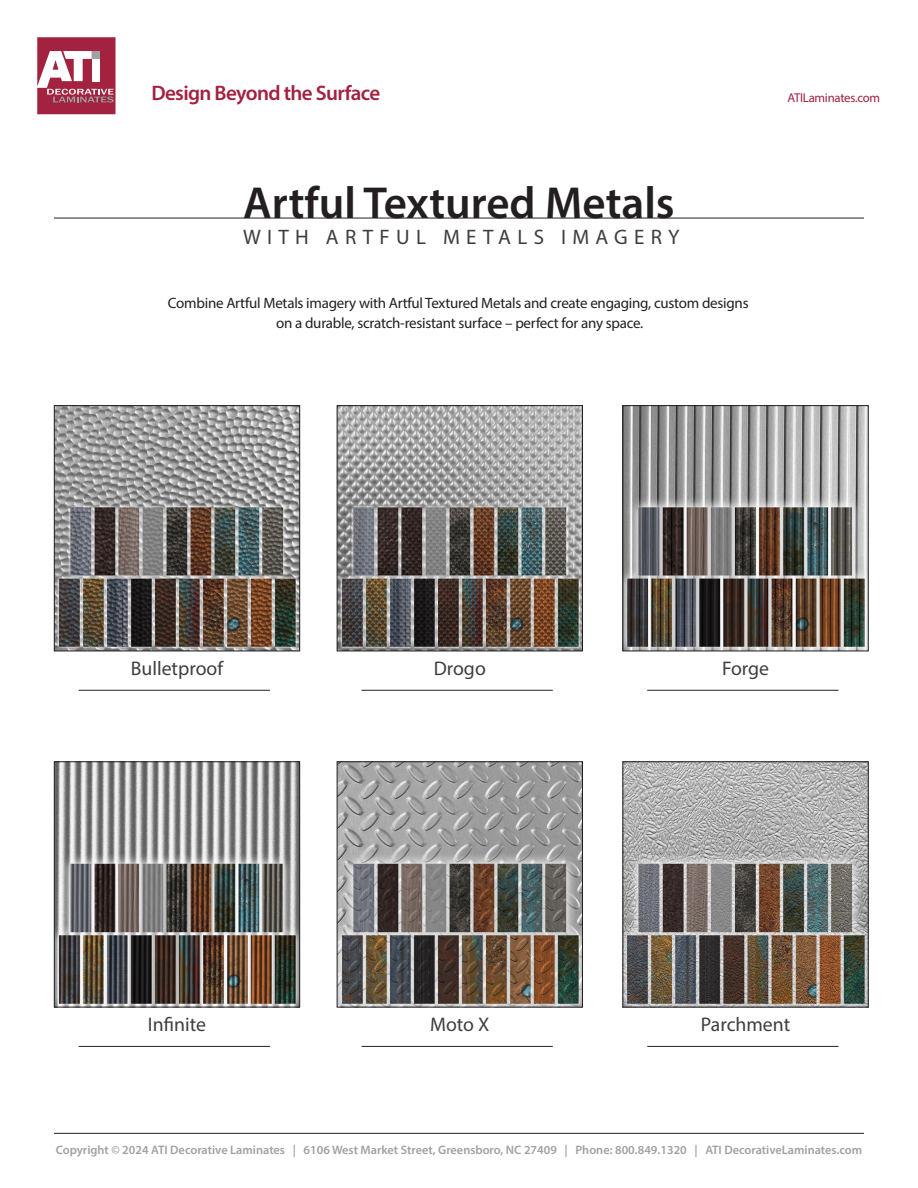
<style>
.page{position:relative;width:918px;height:1188px;background:#fff}
.page>*{position:absolute;margin:0;border:0;box-sizing:border-box;transform-origin:0 0}
.t1{font:600 45px "Myriad Pro";color:#231f20}
.t2{font:21px "Myriad Pro";letter-spacing:.3em;color:#3e3e3f}
.t3{font:600 21px "Myriad Pro";letter-spacing:-.03em;color:#a22240}
.t4{font:19.8px "Myriad Pro";color:#3e3e3f}
.t5{font:15px/20.2px "Myriad Pro";letter-spacing:-.015em;color:#231f20;text-align:center}
.t6{font:12.75px "Myriad Pro";letter-spacing:-.02em;color:#a0203f}
.t7{font:600 12.3px "Myriad Pro";color:#9fa1a3}
</style>
<div class="page">
<svg style="left:37px;top:37px;width:79px;height:77px"></svg>
<hr style="left:54px;top:218px;width:810px;height:1px;background:#231f20">
<hr style="left:54px;top:1133px;width:810px;height:1px;background:#231f20">
<img style="left:56px;top:407px;width:242px;height:242px">
<div style="left:54px;top:405px;width:246px;height:246px;border:1px solid #231f20"></div>
<img style="left:56px;top:763px;width:242px;height:242px">
<div style="left:54px;top:761px;width:246px;height:246px;border:1px solid #231f20"></div>
<hr style="left:79px;top:690px;width:191px;height:1px;background:#231f20">
<hr style="left:79px;top:1046px;width:191px;height:1px;background:#231f20">
<img style="left:339px;top:407px;width:242px;height:242px">
<div style="left:337px;top:405px;width:246px;height:246px;border:1px solid #231f20"></div>
<img style="left:339px;top:763px;width:242px;height:242px">
<div style="left:337px;top:761px;width:246px;height:246px;border:1px solid #231f20"></div>
<img style="left:625px;top:407px;width:242px;height:242px">
<div style="left:623px;top:405px;width:246px;height:246px;border:1px solid #231f20"></div>
<img style="left:625px;top:763px;width:242px;height:242px">
<div style="left:623px;top:761px;width:246px;height:246px;border:1px solid #231f20"></div>
<hr style="left:362px;top:690px;width:191px;height:1px;background:#231f20">
<hr style="left:362px;top:1046px;width:191px;height:1px;background:#231f20">
<hr style="left:647px;top:690px;width:192px;height:1px;background:#231f20">
<hr style="left:647px;top:1046px;width:192px;height:1px;background:#231f20">
<p class="t3" style="left:151px;top:80px;width:231px">Design Beyond the Surface</p>
<p class="t6" style="left:788px;top:89px;width:94px">ATILaminates.com</p>
<p class="t1" style="left:243px;top:175px;width:433px">Artful Textured Metals</p>
<p class="t2" style="left:243px;top:224px;width:438px">WITH ARTFUL METALS IMAGERY</p>
<p class="t5" style="left:168px;top:293px;width:582px">Combine Artful Metals imagery with Artful Textured Metals and create engaging, custom designs on a durable, scratch-resistant surface – perfect for any space.</p>
<p class="t4" style="left:131px;top:656px;width:94px">Bulletproof</p>
<p class="t4" style="left:148px;top:1012px;width:60px">Infinite</p>
<p class="t4" style="left:434px;top:656px;width:54px">Drogo</p>
<p class="t4" style="left:430px;top:1012px;width:61px">Moto X</p>
<p class="t4" style="left:722px;top:656px;width:49px">Forge</p>
<p class="t4" style="left:701px;top:1012px;width:91px">Parchment</p>
<p class="t7" style="left:56px;top:1142px;width:808px">Copyright © 2024 ATI Decorative Laminates | 6106 West Market Street, Greensboro, NC 27409 | Phone: 800.849.1320 | ATI DecorativeLaminates.com</p>
</div>
